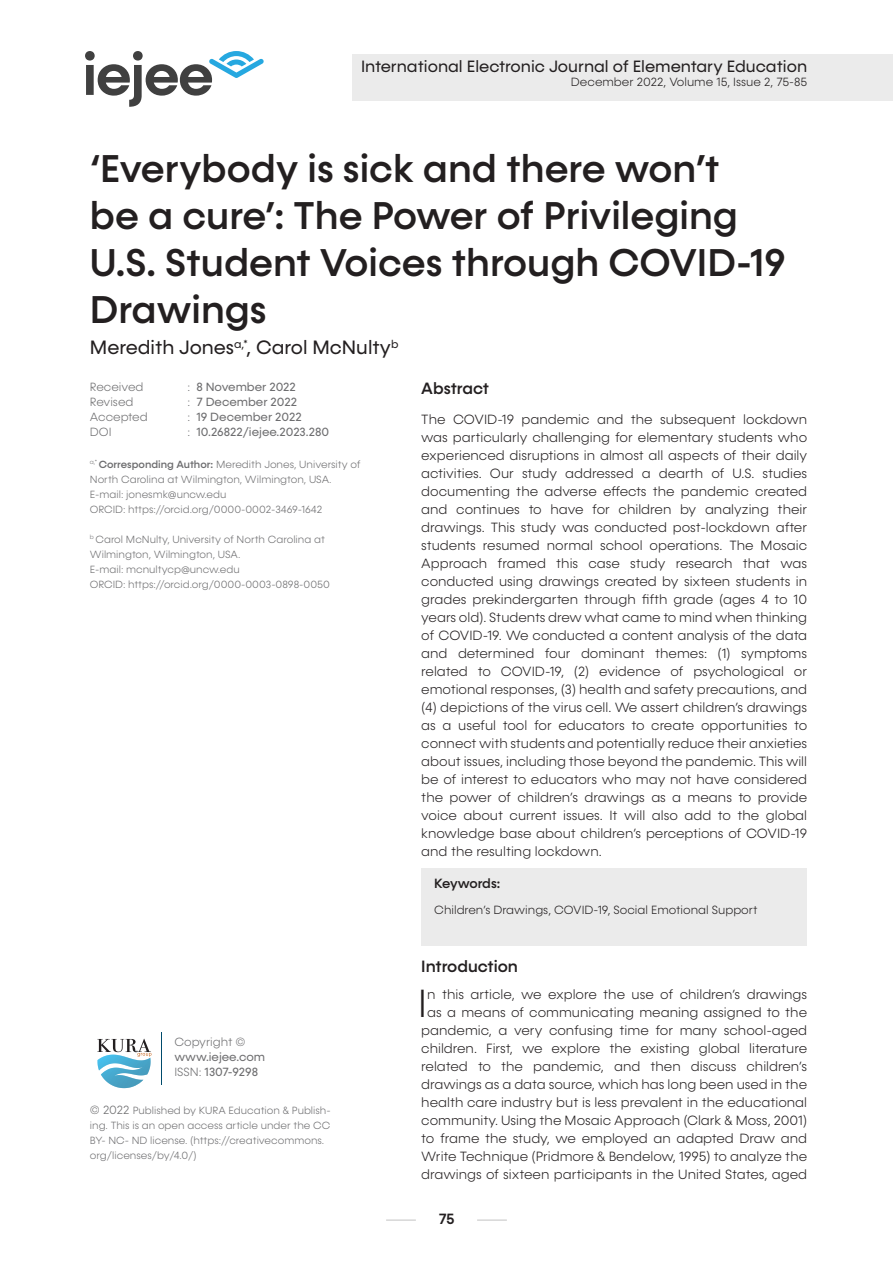
<style>
.page{position:relative;width:893px;height:1263px;background:#fff}
.page>*{position:absolute;margin:0;border:0;box-sizing:border-box;transform-origin:0 0}
.ilk_paragraf_metin{font:300 39.6px "Konnect";color:#231f20}
.t1{font:500 39px/46.8px "Konnect";color:#231f20}
.t2{font:19.5px "Konnect";color:#231f20}
.t3{font:16.5px "Konnect";color:#231f20}
.t4{font:500 16.5px "Konnect";color:#231f20}
.t5{font:500 15px "Konnect";color:#231f20}
.Metin{font:300 13.5px/18px "Konnect";color:#231f20;text-align:justify}
.ilk_paragraf_metin-2{font:300 13.5px/18px "Konnect";color:#231f20;text-align:center}
.t6{font:500 13.5px "Konnect";letter-spacing:-.025em;color:#231f20}
.t7{font:12px/15px "Konnect";color:#6e6e70}
.anahtar_kelimeler{font:300 12px "Konnect";color:#231f20}
.t8{font:300 12px "Konnect";color:#6e6e70}
.t9{font:300 10.5px/15px "Konnect";color:#6e6e70}
.s1{font-weight:300}
.s2{font-weight:500}
.s3{font-size:12px}
</style>
<div class="page">
<svg style="left:85px;top:51px;width:179px;height:56px"></svg>
<div style="left:352px;top:55px;width:541px;height:46px;background:#ebebeb"></div>
<hr style="left:386px;top:1220px;width:30px;height:1px;background:#c2c2c2">
<hr style="left:477px;top:1220px;width:30px;height:1px;background:#c2c2c2">
<hr style="left:161px;top:1033px;width:1px;height:52px;background:#004b6c">
<svg style="left:97px;top:1039px;width:54px;height:49px"></svg>
<div style="left:421px;top:869px;width:386px;height:77px;background:#ebebeb"></div>
<p class="t3" style="left:361px;top:56px;width:448px">International Electronic Journal of Elementary Education</p>
<p class="anahtar_kelimeler" style="left:571px;top:75px;width:238px">December 2022, Volume 15, Issue 2, 75-85</p>
<p class="t1" style="left:90px;top:146px;width:697px">‘Everybody is sick and there won’t<br>be a cure’: The Power of Privileging<br>U.S. Student Voices through COVID-19<br>Drawings</p>
<p class="t2" style="left:90px;top:336px;width:310px">Meredith Jones<sup>a,*</sup>, Carol McNulty<sup>b</sup></p>
<p class="t4" style="left:421px;top:379px;width:69px">Abstract</p>
<p class="t8" style="left:90px;top:380px;width:55px">Received</p>
<p class="t7" style="left:187px;top:379px;width:110px"><span class="s1">:</span> 8 November 2022</p>
<p class="t8" style="left:90px;top:395px;width:45px">Revised</p>
<p class="t7" style="left:187px;top:394px;width:111px"><span class="s1">:</span> 7 December 2022</p>
<p class="t8" style="left:90px;top:410px;width:59px">Accepted</p>
<p class="t7" style="left:187px;top:409px;width:116px"><span class="s1">:</span> 19 December 2022</p>
<p class="t8" style="left:90px;top:425px;width:23px">DOI</p>
<p class="t7" style="left:187px;top:424px;width:143px"><span class="s1">:</span> 10.26822/iejee.2023.280</p>
<p class="t9" style="left:90px;top:457px;width:272px"><sup>a,*</sup> <span class="s2">Corresponding Author:</span> Meredith Jones, University of<br>North Carolina at Wilmington, Wilmington, USA.</p>
<p class="t9" style="left:90px;top:487px;width:138px">E-mail: jonesmk@uncw.edu</p>
<p class="t9" style="left:90px;top:502px;width:234px">ORCID: https://orcid.org/0000-0002-3469-1642</p>
<p class="t9" style="left:90px;top:532px;width:237px"><sup>b</sup> Carol McNulty, University of North Carolina at<br>Wilmington, Wilmington, USA.</p>
<p class="t9" style="left:90px;top:562px;width:151px">E-mail: mcnultycp@uncw.edu</p>
<p class="t9" style="left:90px;top:577px;width:241px">ORCID: https://orcid.org/0000-0003-0898-0050</p>
<p class="Metin" style="left:421px;top:410px;width:387px">The COVID-19 pandemic and the subsequent lockdown was particularly challenging for elementary students who experienced disruptions in almost all aspects of their daily activities. Our study addressed a dearth of U.S. studies documenting the adverse effects the pandemic created and continues to have for children by analyzing their drawings. This study was conducted post-lockdown after students resumed normal school operations. The Mosaic Approach framed this case study research that was conducted using drawings created by sixteen students in grades prekindergarten through fifth grade (ages 4 to 10 years old). Students drew what came to mind when thinking of COVID-19. We conducted a content analysis of the data and determined four dominant themes: (1) symptoms related to COVID-19, (2) evidence of psychological or emotional responses, (3) health and safety precautions, and (4) depictions of the virus cell. We assert children’s drawings as a useful tool for educators to create opportunities to connect with students and potentially reduce their anxieties about issues, including those beyond the pandemic. This will be of interest to educators who may not have considered the power of children’s drawings as a means to provide voice about current issues. It will also add to the global knowledge base about children’s perceptions of COVID-19 and the resulting lockdown.</p>
<p class="t6" style="left:434px;top:875px;width:67px">Keywords:</p>
<p class="anahtar_kelimeler" style="left:434px;top:903px;width:325px">Children’s Drawings, COVID-19, Social Emotional Support</p>
<p class="t8" style="left:174px;top:1035px;width:73px">Copyright ©</p>
<p class="t7" style="left:174px;top:1050px;width:92px">www.iejee.com<br><span class="s1">ISSN:</span> 1307-9298</p>
<p class="t9" style="left:90px;top:1103px;width:242px"><span class="s3">© 2022</span> Published by KURA Education &amp; Publish&shy;ing. This is an open access article under the CC BY- NC- ND license. (https://creativecommons. org/licenses/by/4.0/)</p>
<p class="t4" style="left:421px;top:957px;width:98px">Introduction</p>
<p class="ilk_paragraf_metin" style="left:418px;top:981px;width:11px">I</p>
<p class="ilk_paragraf_metin-2" style="left:421px;top:986px;width:387px">n this article, we explore the use of children’s drawings as a means of communicating meaning assigned to the pandemic, a very confusing time for many school-aged children. First, we explore the existing global literature related to the pandemic, and then discuss children’s drawings as a data source, which has long been used in the health care industry but is less prevalent in the educational community. Using the Mosaic Approach (Clark &amp; Moss, 2001) to frame the study, we employed an adapted Draw and Write Technique (Pridmore &amp; Bendelow, 1995) to analyze the drawings of sixteen participants in the United States, aged</p>
<p class="t5" style="left:439px;top:1210px;width:17px">75</p>
</div>
